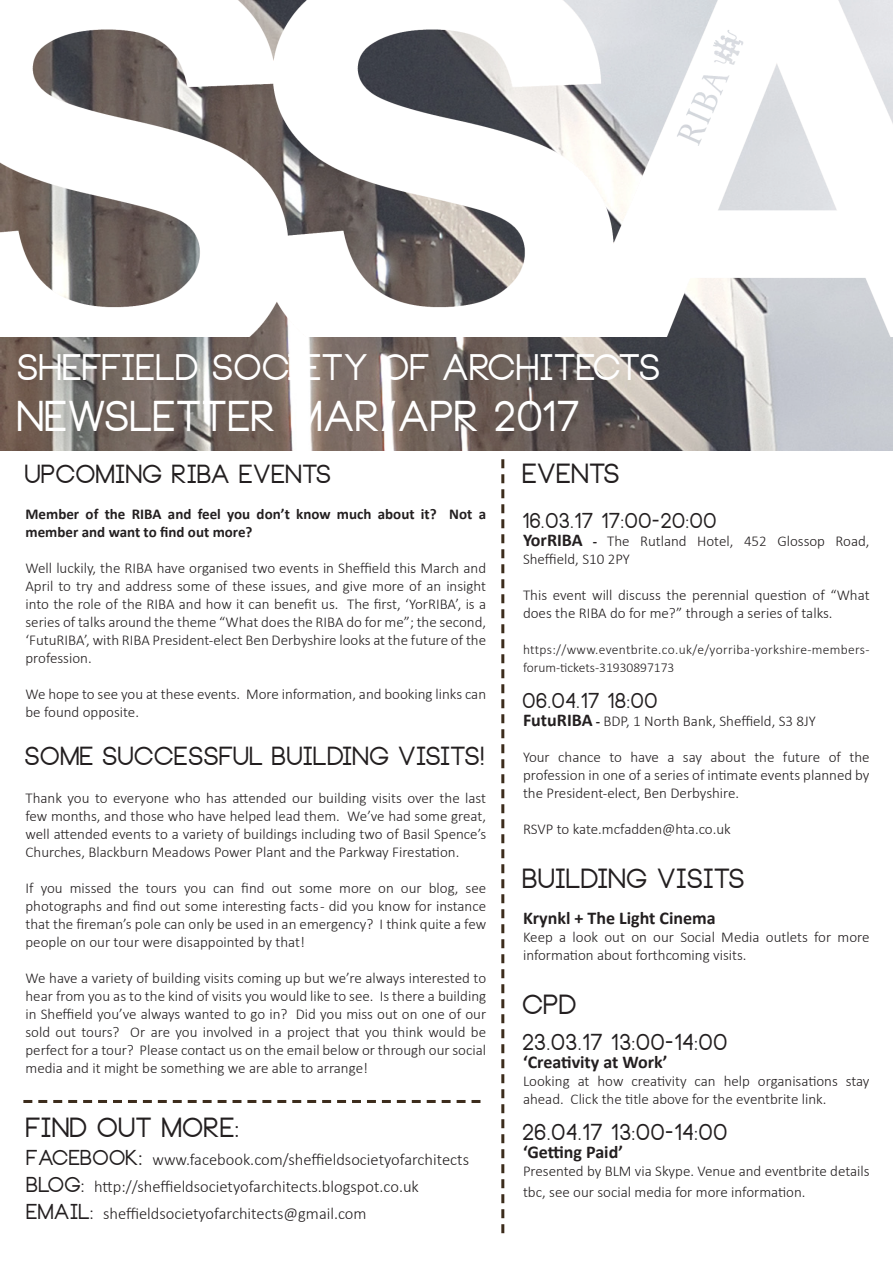
<style>
.page{position:relative;width:893px;height:1263px;background:#fff}
.page>*{position:absolute;margin:0;border:0;box-sizing:border-box;transform-origin:0 0}
.t1{font:700 42px "Neou";color:#fff}
.t2{font:700 36px "Neou";color:#fff}
.t3{font:700 27px "Neou";color:#231f20}
.t4{font:700 25.5px "Neou";color:#231f20}
.t5{font:700 22.5px "Neou";color:#231f20}
.t6{font:700 21px "Neou";color:#231f20}
.t7{font:700 18px "Calibri";color:#231f20}
.t8{font:300 16.5px "Calibri";color:#231f20}
.t9{font:300 15px/18px "Calibri";color:#231f20}
.t10{font:700 15px/18px "Calibri";color:#231f20}
.t11{font:300 13.5px/18px "Calibri";letter-spacing:.015em;color:#231f20}
.s1{font-weight:700;font-size:18px}
.s2{font-weight:700;font-size:14.25px}
.s3{font-family:"Neou";font-weight:700;font-size:21px}
.s4{font-family:"Neou";font-weight:700;font-size:24px}
</style>
<div class="page">
<img style="left:0;top:337px;width:893px;height:114px">
<img style="left:0;top:0;width:893px;height:337px">
<svg style="left:501px;top:459px;width:3px;height:774px"></svg>
<svg style="left:23px;top:1100px;width:457px;height:3px"></svg>
<p class="t2" style="left:18px;top:350px;width:645px">SHEFFIELD SOCIETY OF ARCHITECTS</p>
<p class="t1" style="left:18px;top:395px;width:566px">NEWSLETTER MAR/APR 2017</p>
<p class="t3" style="left:523px;top:460px;width:99px">EVENTS</p>
<p class="t6" style="left:523px;top:510px;width:196px">16.03.17 17:00-20:00</p>
<p class="t9" style="left:523px;top:532px;width:348px"><span class="s1">YorRIBA</span> <span class="s2">-</span> The Rutland Hotel, 452 Glossop Road,<br>Sheffield, S10 2PY</p>
<p class="t9" style="left:523px;top:586px;width:348px">This event will discuss the perennial question of “What does the RIBA do for me?” through a series of talks.</p>
<p class="t11" style="left:523px;top:640px;width:348px">https://www.eventbrite.co.uk/e/yorriba-yorkshire-members&shy;forum-tickets-31930897173</p>
<p class="t6" style="left:523px;top:690px;width:137px">06.04.17 18:00</p>
<p class="t9" style="left:523px;top:712px;width:294px"><span class="s1">FutuRIBA</span> <span class="s2">-</span> BDP, 1 North Bank, Sheffield, S3 8JY</p>
<p class="t9" style="left:523px;top:748px;width:348px;text-align:justify">Your chance to have a say about the future of the profession in one of a series of intimate events planned by the President-elect, Ben Derbyshire.</p>
<p class="t9" style="left:523px;top:820px;width:209px">RSVP to kate.mcfadden@hta.co.uk</p>
<p class="t3" style="left:523px;top:865px;width:224px">BUILDING VISITS</p>
<p class="t7" style="left:523px;top:905px;width:194px">Krynkl + The Light Cinema</p>
<p class="t9" style="left:523px;top:928px;width:348px">Keep a look out on our Social Media outlets for more information about forthcoming visits.</p>
<p class="t3" style="left:523px;top:991px;width:56px">CPD</p>
<p class="t5" style="left:523px;top:1031px;width:207px">23.03.17 13:00-14:00</p>
<p class="t7" style="left:523px;top:1049px;width:146px">‘Creativity at Work’</p>
<p class="t9" style="left:523px;top:1072px;width:348px">Looking at how creativity can help organisations stay ahead. Click the title above for the eventbrite link.</p>
<p class="t5" style="left:523px;top:1121px;width:207px">26.04.17 13:00-14:00</p>
<p class="t7" style="left:523px;top:1139px;width:102px">‘Getting Paid’</p>
<p class="t9" style="left:523px;top:1160px;width:348px;line-height:21px">Presented by BLM via Skype. Venue and eventbrite details tbc, see our social media for more information.</p>
<p class="t4" style="left:26px;top:461px;width:308px">UPCOMING RIBA EVENTS</p>
<p class="t10" style="left:26px;top:505px;width:462px">Member of the RIBA and feel you don’t know much about it? Not a member and want to find out more?</p>
<p class="t9" style="left:26px;top:559px;width:462px;text-align:justify">Well luckily, the RIBA have organised two events in Sheffield this March and April to try and address some of these issues, and give more of an insight into the role of the RIBA and how it can benefit us. The first, ‘YorRIBA’, is a series of talks around the theme “What does the RIBA do for me”; the second, ‘FutuRIBA’, with RIBA President-elect Ben Derbyshire looks at the future of the profession.</p>
<p class="t9" style="left:26px;top:685px;width:462px">We hope to see you at these events. More information, and booking links can be found opposite.</p>
<p class="t4" style="left:26px;top:744px;width:462px">SOME SUCCESSFUL BUILDING VISITS!</p>
<p class="t9" style="left:26px;top:789px;width:462px;text-align:justify">Thank you to everyone who has attended our building visits over the last few months, and those who have helped lead them. We’ve had some great, well attended events to a variety of buildings including two of Basil Spence’s Churches, Blackburn Meadows Power Plant and the Parkway Firestation.</p>
<p class="t9" style="left:26px;top:879px;width:462px;text-align:justify">If you missed the tours you can find out some more on our blog, see photographs and find out some interesting facts - did you know for instance that the fireman’s pole can only be used in an emergency? I think quite a few people on our tour were disappointed by that!</p>
<p class="t9" style="left:26px;top:969px;width:462px;text-align:justify">We have a variety of building visits coming up but we’re always interested to hear from you as to the kind of visits you would like to see. Is there a building in Sheffield you’ve always wanted to go in? Did you miss out on one of our sold out tours? Or are you involved in a project that you think would be perfect for a tour? Please contact us on the email below or through our social media and it might be something we are able to arrange!</p>
<p class="t3" style="left:27px;top:1114px;width:216px">FIND OUT MORE:</p>
<p class="t8" style="left:27px;top:1149px;width:444px"><span class="s3">FACEBOOK</span><span class="s4">:</span> www.facebook.com/sheffieldsocietyofarchitects</p>
<p class="t8" style="left:27px;top:1176px;width:393px"><span class="s3">BLOG:</span> http://sheffieldsocietyofarchitects.blogspot.co.uk</p>
<p class="t8" style="left:27px;top:1203px;width:341px"><span class="s3">EMAIL:</span> sheffieldsocietyofarchitects@gmail.com</p>
</div>
